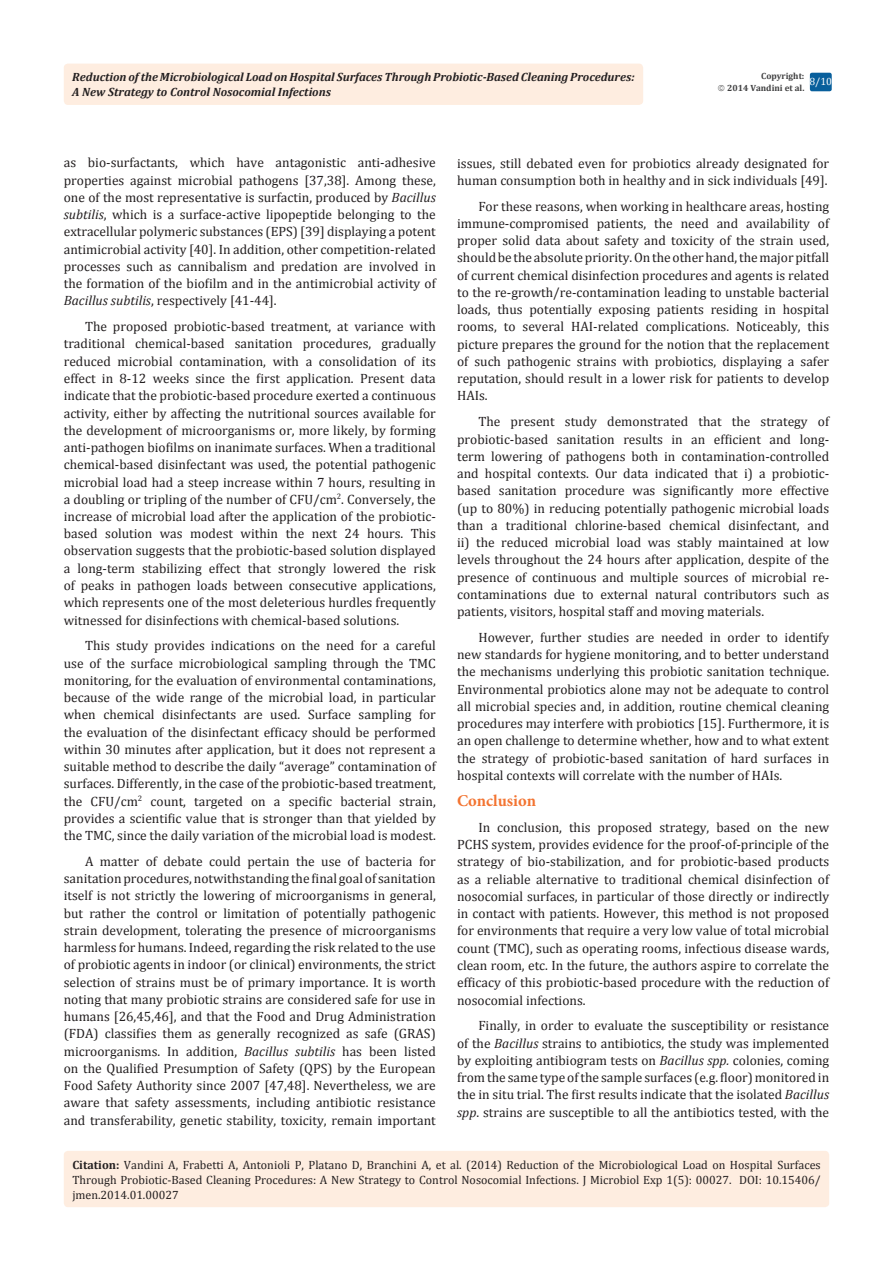
<style>
.page{position:relative;width:893px;height:1263px;background:#fff}
.page>*{position:absolute;margin:0;border:0;box-sizing:border-box;transform-origin:0 0}
.t1{font:700 16.5px "Minion Pro";color:#f37431}
.t2{font:13.5px/17.2px "Cambria";color:#231f20;text-align:justify}
.t3{font:12px/15px "Cambria";color:#231f20;text-align:justify}
.t4{font:italic 700 12px/15px "Cambria";color:#231f20}
.t5{font:10.5px "Cambria";color:#fff}
.t6{font:700 9px/12px "Cambria";color:#3e3e3f;text-align:right}
.s1{font-style:italic}
.s2{font-weight:700}
</style>
<div class="page">
<div style="left:64px;top:64px;width:579px;height:41px;background:#feede0;border-radius:4px"></div>
<div style="left:64px;top:1151px;width:765px;height:56px;background:#feede0;border-radius:4px"></div>
<div style="left:810px;top:73px;width:22px;height:18px;background:#085f9c;border-radius:2px"></div>
<p class="t4" style="left:72px;top:69px;width:564px">Reduction of the Microbiological Load on Hospital Surfaces Through Probiotic-Based Cleaning Procedures:<br>A New Strategy to Control Nosocomial Infections</p>
<p class="t6" style="left:727px;top:69px;width:79px">Copyright:<br>2014 Vandini et al.</p>
<p class="t5" style="left:809px;top:75px;width:24px">8/10</p>
<p class="t2" style="left:64px;top:154px;width:374px">as bio-surfactants, which have antagonistic anti-adhesive properties against microbial pathogens [37,38]. Among these, one of the most representative is surfactin, produced by <span class="s1">Bacillus subtilis</span>, which is a surface-active lipopeptide belonging to the extracellular polymeric substances (EPS) [39] displaying a potent antimicrobial activity [40]. In addition, other competition-related processes such as cannibalism and predation are involved in the formation of the biofilm and in the antimicrobial activity of <span class="s1">Bacillus subtilis</span>, respectively [41-44].</p>
<p class="t2" style="left:64px;top:318px;width:374px;text-indent:21px">The proposed probiotic-based treatment, at variance with traditional chemical-based sanitation procedures, gradually reduced microbial contamination, with a consolidation of its effect in 8-12 weeks since the first application. Present data indicate that the probiotic-based procedure exerted a continuous activity, either by affecting the nutritional sources available for the development of microorganisms or, more likely, by forming anti-pathogen biofilms on inanimate surfaces. When a traditional chemical-based disinfectant was used, the potential pathogenic microbial load had a steep increase within 7 hours, resulting in a doubling or tripling of the number of CFU/cm<sup>2</sup>. Conversely, the increase of microbial load after the application of the probiotic&shy;based solution was modest within the next 24 hours. This observation suggests that the probiotic-based solution displayed a long-term stabilizing effect that strongly lowered the risk of peaks in pathogen loads between consecutive applications, which represents one of the most deleterious hurdles frequently witnessed for disinfections with chemical-based solutions.</p>
<p class="t2" style="left:64px;top:637px;width:374px;text-indent:21px">This study provides indications on the need for a careful use of the surface microbiological sampling through the TMC monitoring, for the evaluation of environmental contaminations, because of the wide range of the microbial load, in particular when chemical disinfectants are used. Surface sampling for the evaluation of the disinfectant efficacy should be performed within 30 minutes after application, but it does not represent a suitable method to describe the daily “average” contamination of surfaces. Differently, in the case of the probiotic-based treatment, the CFU/cm<sup>2</sup> count, targeted on a specific bacterial strain, provides a scientific value that is stronger than that yielded by the TMC, since the daily variation of the microbial load is modest.</p>
<p class="t2" style="left:64px;top:852px;width:374px;text-indent:21px">A matter of debate could pertain the use of bacteria for sanitation procedures, notwithstanding the final goal of sanitation itself is not strictly the lowering of microorganisms in general, but rather the control or limitation of potentially pathogenic strain development, tolerating the presence of microorganisms harmless for humans. Indeed, regarding the risk related to the use of probiotic agents in indoor (or clinical) environments, the strict selection of strains must be of primary importance. It is worth noting that many probiotic strains are considered safe for use in humans [26,45,46], and that the Food and Drug Administration (FDA) classifies them as generally recognized as safe (GRAS) microorganisms. In addition, <span class="s1">Bacillus subtilis</span> has been listed on the Qualified Presumption of Safety (QPS) by the European Food Safety Authority since 2007 [47,48]. Nevertheless, we are aware that safety assessments, including antibiotic resistance and transferability, genetic stability, toxicity, remain important</p>
<p class="t2" style="left:457px;top:154px;width:374px">issues, still debated even for probiotics already designated for human consumption both in healthy and in sick individuals [49].</p>
<p class="t2" style="left:457px;top:197px;width:374px;text-indent:21px">For these reasons, when working in healthcare areas, hosting immune-compromised patients, the need and availability of proper solid data about safety and toxicity of the strain used, should be the absolute priority. On the other hand, the major pitfall of current chemical disinfection procedures and agents is related to the re-growth/re-contamination leading to unstable bacterial loads, thus potentially exposing patients residing in hospital rooms, to several HAI-related complications. Noticeably, this picture prepares the ground for the notion that the replacement of such pathogenic strains with probiotics, displaying a safer reputation, should result in a lower risk for patients to develop HAIs.</p>
<p class="t2" style="left:457px;top:413px;width:374px;text-indent:21px">The present study demonstrated that the strategy of probiotic-based sanitation results in an efficient and long&shy;term lowering of pathogens both in contamination-controlled and hospital contexts. Our data indicated that i) a probiotic&shy;based sanitation procedure was significantly more effective (up to 80%) in reducing potentially pathogenic microbial loads than a traditional chlorine-based chemical disinfectant, and ii) the reduced microbial load was stably maintained at low levels throughout the 24 hours after application, despite of the presence of continuous and multiple sources of microbial re&shy;contaminations due to external natural contributors such as patients, visitors, hospital staff and moving materials.</p>
<p class="t2" style="left:457px;top:628px;width:374px;text-indent:21px">However, further studies are needed in order to identify new standards for hygiene monitoring, and to better understand the mechanisms underlying this probiotic sanitation technique.<br>Environmental probiotics alone may not be adequate to control all microbial species and, in addition, routine chemical cleaning procedures may interfere with probiotics [15]. Furthermore, it is an open challenge to determine whether, how and to what extent the strategy of probiotic-based sanitation of hard surfaces in hospital contexts will correlate with the number of HAIs.</p>
<p class="t1" style="left:457px;top:789px;width:81px">Conclusion</p>
<p class="t2" style="left:457px;top:819px;width:374px;text-indent:21px">In conclusion, this proposed strategy, based on the new PCHS system, provides evidence for the proof-of-principle of the strategy of bio-stabilization, and for probiotic-based products as a reliable alternative to traditional chemical disinfection of nosocomial surfaces, in particular of those directly or indirectly in contact with patients. However, this method is not proposed for environments that require a very low value of total microbial count (TMC), such as operating rooms, infectious disease wards, clean room, etc. In the future, the authors aspire to correlate the efficacy of this probiotic-based procedure with the reduction of nosocomial infections.</p>
<p class="t2" style="left:457px;top:1017px;width:374px;text-indent:21px">Finally, in order to evaluate the susceptibility or resistance of the <span class="s1">Bacillus</span> strains to antibiotics, the study was implemented by exploiting antibiogram tests on <span class="s1">Bacillus spp.</span> colonies, coming from the same type of the sample surfaces (e.g. floor) monitored in the in situ trial. The first results indicate that the isolated <span class="s1">Bacillus spp</span>. strains are susceptible to all the antibiotics tested, with the</p>
<p class="t3" style="left:72px;top:1157px;width:750px"><span class="s2">Citation:</span> Vandini A, Frabetti A, Antonioli P, Platano D, Branchini A, et al. (2014) Reduction of the Microbiological Load on Hospital Surfaces Through Probiotic-Based Cleaning Procedures: A New Strategy to Control Nosocomial Infections. J Microbiol Exp 1(5): 00027. DOI: 10.15406/ jmen.2014.01.00027</p>
</div>
